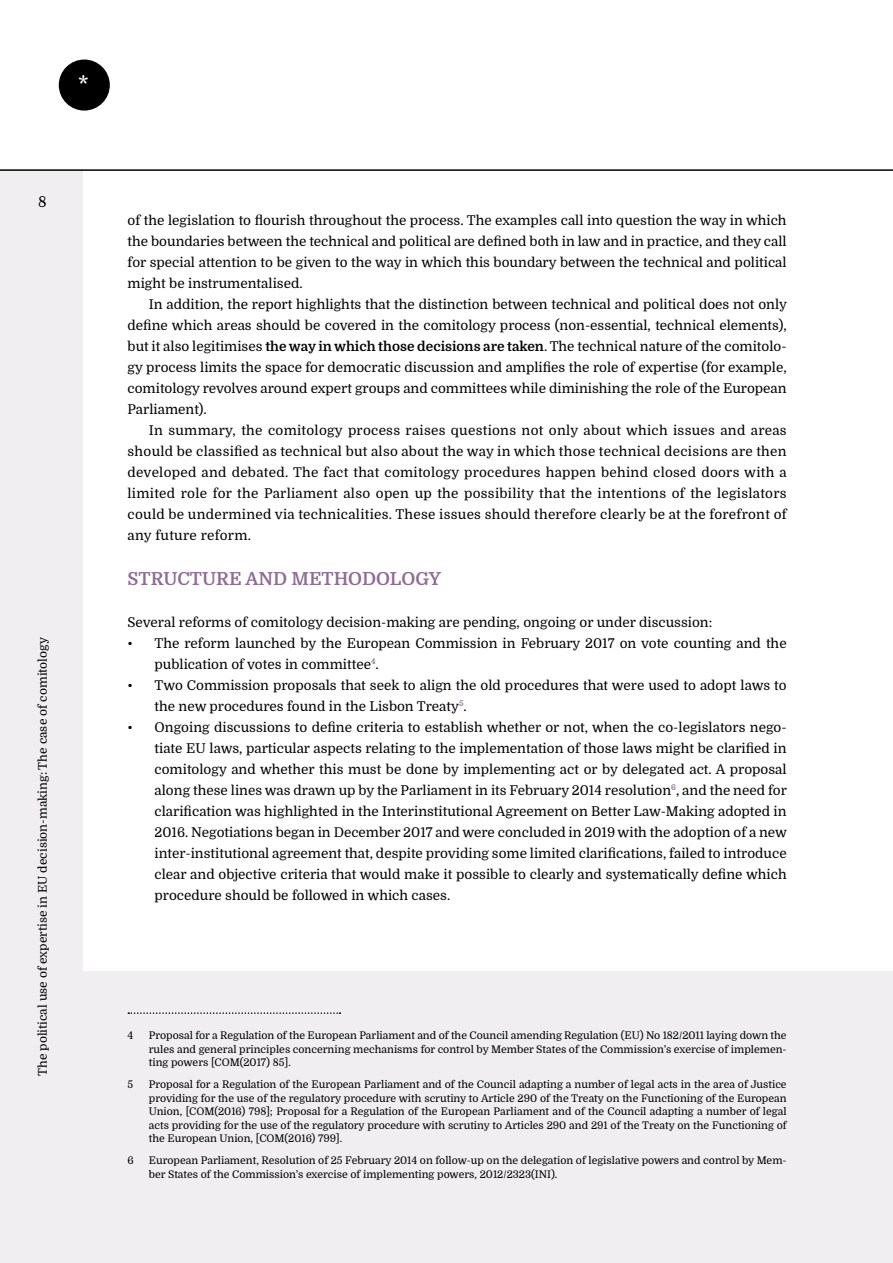
<style>
.page{position:relative;width:893px;height:1263px;background:#fff}
.page>*{position:absolute;margin:0;border:0;box-sizing:border-box;transform-origin:0 0}
.t1{font:24px "Domine";color:#fff}
.t2{font:700 18px "Domine";color:#8f6c95}
.t3{font:15px "Domine";color:#000}
.t4{font:13.5px/21px "Domine";color:#000;text-align:justify}
.t5{font:12px "Domine";color:#000}
.t6{font:10.5px/13.5px "Domine";color:#000;text-align:justify}
.s1{font-weight:700}
</style>
<div class="page">
<div style="left:59px;top:60px;width:51px;height:51px;background:#000;border-radius:50%"></div>
<div style="left:0;top:171px;width:893px;height:1092px;background:#f0eef1"></div>
<div style="left:84px;top:170px;width:809px;height:801px;background:#fff"></div>
<hr style="left:0;top:169px;width:893px;height:2px;background:#000">
<svg style="left:128px;top:1012px;width:212px;height:2px"></svg>
<h1 class="t1" style="left:78px;top:73px;width:13px">*</h1>
<p class="t3" style="left:38px;top:193px;width:10px">8</p>
<p class="t5" style="left:36px;top:1076px;width:440px;rotate:-90deg">The political use of expertise in EU decision-making: The case of comitology</p>
<p class="t4" style="left:128px;top:210px;width:661px">of the legislation to flourish throughout the process. The examples call into question the way in which the boundaries between the technical and political are defined both in law and in practice, and they call for special attention to be given to the way in which this boundary between the technical and political might be instrumentalised.</p>
<p class="t4" style="left:128px;top:294px;width:661px;text-indent:21px">In addition, the report highlights that the distinction between technical and political does not only define which areas should be covered in the comitology process (non-essential, technical elements), but it also legitimises <span class="s1">the way in which those decisions are taken</span>. The technical nature of the comitolo&shy;gy process limits the space for democratic discussion and amplifies the role of expertise (for example, comitology revolves around expert groups and committees while diminishing the role of the European Parliament).</p>
<p class="t4" style="left:128px;top:420px;width:661px;text-indent:21px">In summary, the comitology process raises questions not only about which issues and areas should be classified as technical but also about the way in which those technical decisions are then developed and debated. The fact that comitology procedures happen behind closed doors with a limited role for the Parliament also open up the possibility that the intentions of the legislators could be undermined via technicalities. These issues should therefore clearly be at the forefront of any future reform.</p>
<h2 class="t2" style="left:128px;top:569px;width:315px">STRUCTURE AND METHODOLOGY</h2>
<p class="t4" style="left:128px;top:612px;width:586px">Several reforms of comitology decision-making are pending, ongoing or under discussion:</p>
<p class="t4" style="left:155px;top:633px;width:634px;text-indent:-27px">• The reform launched by the European Commission in February 2017 on vote counting and the publication of votes in committee<sup>4</sup>.</p>
<p class="t4" style="left:155px;top:675px;width:634px;text-indent:-27px">• Two Commission proposals that seek to align the old procedures that were used to adopt laws to the new procedures found in the Lisbon Treaty<sup>5</sup>.</p>
<p class="t4" style="left:155px;top:717px;width:634px;text-indent:-27px">• Ongoing discussions to define criteria to establish whether or not, when the co-legislators nego&shy;tiate EU laws, particular aspects relating to the implementation of those laws might be clarified in comitology and whether this must be done by implementing act or by delegated act. A proposal along these lines was drawn up by the Parliament in its February 2014 resolution<sup>6</sup>, and the need for clarification was highlighted in the Interinstitutional Agreement on Better Law-Making adopted in 2016. Negotiations began in December 2017 and were concluded in 2019 with the adoption of a new inter-institutional agreement that, despite providing some limited clarifications, failed to introduce clear and objective criteria that would make it possible to clearly and systematically define which procedure should be followed in which cases.</p>
<p class="t6" style="left:128px;top:1029px;width:7px">4</p>
<p class="t6" style="left:149px;top:1029px;width:639px">Proposal for a Regulation of the European Parliament and of the Council amending Regulation (EU) No 182/2011 laying down the rules and general principles concerning mechanisms for control by Member States of the Commission’s exercise of implemen&shy;ting powers [COM(2017) 85].</p>
<p class="t6" style="left:128px;top:1078px;width:7px">5</p>
<p class="t6" style="left:149px;top:1078px;width:639px">Proposal for a Regulation of the European Parliament and of the Council adapting a number of legal acts in the area of Justice providing for the use of the regulatory procedure with scrutiny to Article 290 of the Treaty on the Functioning of the European Union, [COM(2016) 798]; Proposal for a Regulation of the European Parliament and of the Council adapting a number of legal acts providing for the use of the regulatory procedure with scrutiny to Articles 290 and 291 of the Treaty on the Functioning of the European Union, [COM(2016) 799].</p>
<p class="t6" style="left:128px;top:1154px;width:8px">6</p>
<p class="t6" style="left:149px;top:1154px;width:639px">European Parliament, Resolution of 25 February 2014 on follow-up on the delegation of legislative powers and control by Mem&shy;ber States of the Commission’s exercise of implementing powers, 2012/2323(INI).</p>
</div>
